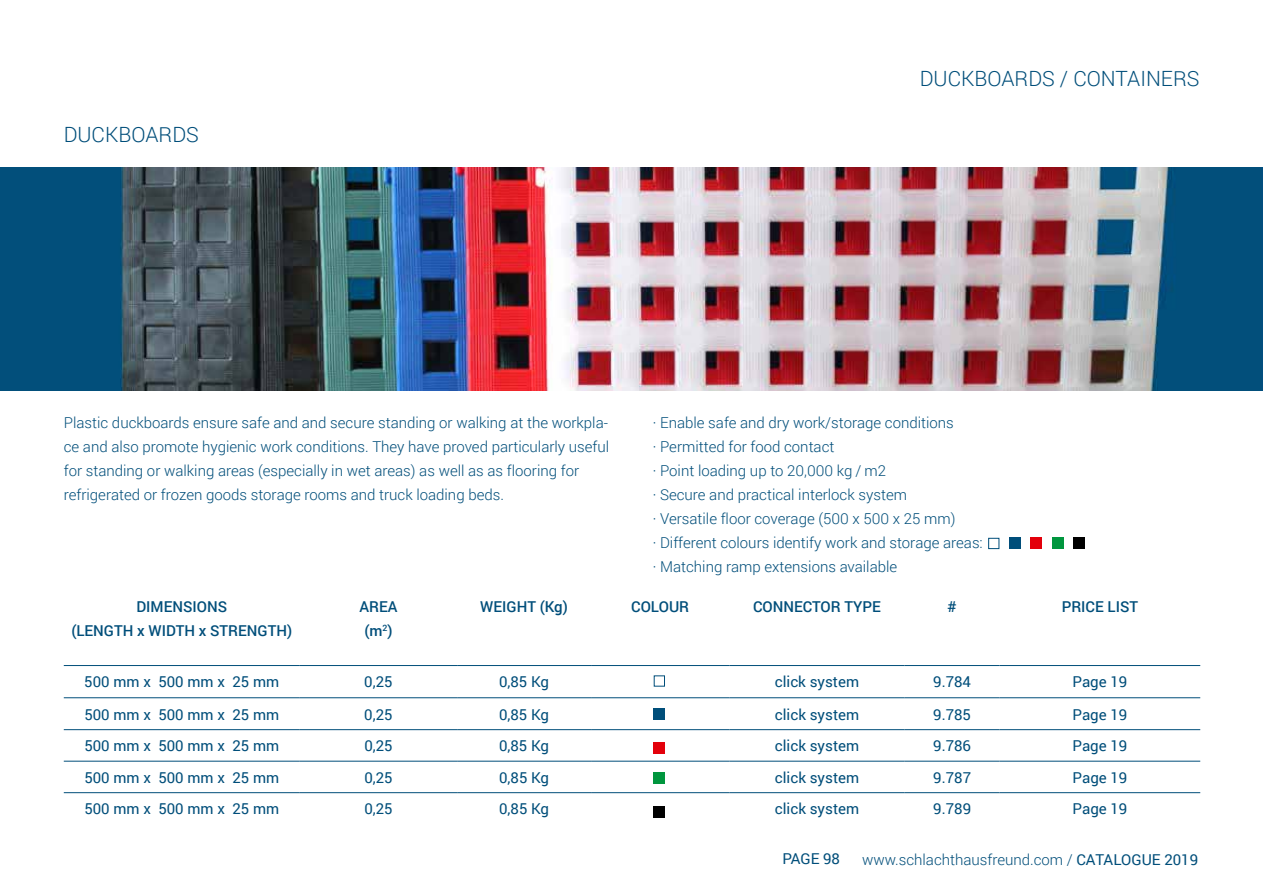
<style>
.page{position:relative;width:1263px;height:893px;background:#fff}
.page>*{position:absolute;margin:0;border:0;box-sizing:border-box;transform-origin:0 0}
.t1{font:300 21px "Roboto";color:#004e7a}
.t2{font:300 15px/24px "Roboto";color:#004e7a}
.t3{font:15px "Roboto";color:#004e7a}
.t4{font:500 15px/24px "Roboto";color:#004e7a;text-align:center}
.s1{font-weight:400}
</style>
<div class="page">
<img style="left:0;top:168px;width:1263px;height:223px">
<hr style="left:64px;top:665px;width:236px;height:1px;background:#004e7a">
<hr style="left:300px;top:665px;width:157px;height:1px;background:#004e7a">
<hr style="left:457px;top:665px;width:134px;height:1px;background:#004e7a">
<hr style="left:591px;top:665px;width:138px;height:1px;background:#004e7a">
<hr style="left:729px;top:665px;width:176px;height:1px;background:#004e7a">
<hr style="left:905px;top:665px;width:94px;height:1px;background:#004e7a">
<hr style="left:999px;top:665px;width:201px;height:1px;background:#004e7a">
<hr style="left:64px;top:697px;width:236px;height:1px;background:#004e7a">
<hr style="left:300px;top:697px;width:157px;height:1px;background:#004e7a">
<hr style="left:457px;top:697px;width:134px;height:1px;background:#004e7a">
<hr style="left:591px;top:697px;width:138px;height:1px;background:#004e7a">
<hr style="left:729px;top:697px;width:176px;height:1px;background:#004e7a">
<hr style="left:905px;top:697px;width:94px;height:1px;background:#004e7a">
<hr style="left:999px;top:697px;width:201px;height:1px;background:#004e7a">
<hr style="left:64px;top:729px;width:236px;height:1px;background:#004e7a">
<hr style="left:300px;top:729px;width:157px;height:1px;background:#004e7a">
<hr style="left:457px;top:729px;width:134px;height:1px;background:#004e7a">
<hr style="left:591px;top:729px;width:138px;height:1px;background:#004e7a">
<hr style="left:729px;top:729px;width:176px;height:1px;background:#004e7a">
<hr style="left:905px;top:729px;width:94px;height:1px;background:#004e7a">
<hr style="left:999px;top:729px;width:201px;height:1px;background:#004e7a">
<hr style="left:64px;top:761px;width:236px;height:1px;background:#004e7a">
<hr style="left:300px;top:761px;width:157px;height:1px;background:#004e7a">
<hr style="left:457px;top:761px;width:134px;height:1px;background:#004e7a">
<hr style="left:591px;top:761px;width:138px;height:1px;background:#004e7a">
<hr style="left:729px;top:761px;width:176px;height:1px;background:#004e7a">
<hr style="left:905px;top:761px;width:94px;height:1px;background:#004e7a">
<hr style="left:999px;top:761px;width:201px;height:1px;background:#004e7a">
<hr style="left:64px;top:792px;width:236px;height:1px;background:#004e7a">
<hr style="left:300px;top:792px;width:157px;height:1px;background:#004e7a">
<hr style="left:457px;top:792px;width:134px;height:1px;background:#004e7a">
<hr style="left:591px;top:792px;width:138px;height:1px;background:#004e7a">
<hr style="left:729px;top:792px;width:176px;height:1px;background:#004e7a">
<hr style="left:905px;top:792px;width:94px;height:1px;background:#004e7a">
<hr style="left:999px;top:792px;width:201px;height:1px;background:#004e7a">
<div style="left:988px;top:538px;width:11px;height:11px;border:1px solid #004e7a"></div>
<div style="left:1009px;top:538px;width:11px;height:11px;background:#004e7a"></div>
<div style="left:1031px;top:538px;width:11px;height:11px;background:#e3000b"></div>
<div style="left:1052px;top:538px;width:11px;height:11px;background:#00963e"></div>
<div style="left:1073px;top:538px;width:11px;height:11px;background:#000"></div>
<div style="left:654px;top:675px;width:11px;height:11px;border:1px solid #004e7a"></div>
<div style="left:654px;top:708px;width:11px;height:11px;background:#004e7a"></div>
<div style="left:654px;top:743px;width:11px;height:11px;background:#e3000b"></div>
<div style="left:654px;top:772px;width:11px;height:11px;background:#00963e"></div>
<div style="left:654px;top:806px;width:11px;height:11px;background:#000"></div>
<h1 class="t1" style="left:64px;top:120px;width:137px">DUCKBOARDS</h1>
<h1 class="t1" style="left:920px;top:64px;width:281px">DUCKBOARDS / CONTAINERS</h1>
<p class="t2" style="left:64px;top:410px;width:547px">Plastic duckboards ensure safe and and secure standing or walking at the workpla&shy;ce and also promote hygienic work conditions. They have proved particularly useful for standing or walking areas (especially in wet areas) as well as as flooring for refrigerated or frozen goods storage rooms and truck loading beds.</p>
<p class="t2" style="left:653px;top:410px;width:332px">· Enable safe and dry work/storage conditions<br>· Permitted for food contact<br>· Point loading up to 20,000 kg / m2<br>· Secure and practical interlock system<br>· Versatile floor coverage (500 x 500 x 25 mm)<br>· Different colours identify work and storage areas: · Matching ramp extensions available</p>
<p class="t4" style="left:71px;top:594px;width:222px">DIMENSIONS<br>(LENGTH x WIDTH x STRENGTH)</p>
<p class="t4" style="left:359px;top:594px;width:39px">AREA (m<sup>2</sup>)</p>
<p class="t4" style="left:480px;top:594px;width:89px">WEIGHT (Kg)</p>
<p class="t4" style="left:631px;top:594px;width:59px">COLOUR</p>
<p class="t4" style="left:753px;top:594px;width:129px">CONNECTOR TYPE</p>
<p class="t4" style="left:947px;top:594px;width:11px">#</p>
<p class="t4" style="left:1062px;top:594px;width:78px">PRICE LIST</p>
<p class="t3" style="left:84px;top:671px;width:196px">500 mm x 500 mm x 25 mm</p>
<p class="t3" style="left:364px;top:671px;width:30px">0,25</p>
<p class="t3" style="left:499px;top:671px;width:52px">0,85 Kg</p>
<p class="t3" style="left:775px;top:671px;width:86px">click system</p>
<p class="t3" style="left:933px;top:671px;width:39px">9.784</p>
<p class="t3" style="left:1072px;top:671px;width:56px">Page 19</p>
<p class="t3" style="left:84px;top:704px;width:196px">500 mm x 500 mm x 25 mm</p>
<p class="t3" style="left:364px;top:704px;width:30px">0,25</p>
<p class="t3" style="left:499px;top:704px;width:52px">0,85 Kg</p>
<p class="t3" style="left:775px;top:704px;width:86px">click system</p>
<p class="t3" style="left:933px;top:704px;width:39px">9.785</p>
<p class="t3" style="left:1072px;top:704px;width:56px">Page 19</p>
<p class="t3" style="left:84px;top:735px;width:196px">500 mm x 500 mm x 25 mm</p>
<p class="t3" style="left:364px;top:735px;width:30px">0,25</p>
<p class="t3" style="left:499px;top:735px;width:52px">0,85 Kg</p>
<p class="t3" style="left:775px;top:735px;width:86px">click system</p>
<p class="t3" style="left:933px;top:735px;width:39px">9.786</p>
<p class="t3" style="left:1072px;top:735px;width:56px">Page 19</p>
<p class="t3" style="left:84px;top:767px;width:196px">500 mm x 500 mm x 25 mm</p>
<p class="t3" style="left:364px;top:767px;width:30px">0,25</p>
<p class="t3" style="left:499px;top:767px;width:52px">0,85 Kg</p>
<p class="t3" style="left:775px;top:767px;width:86px">click system</p>
<p class="t3" style="left:933px;top:767px;width:39px">9.787</p>
<p class="t3" style="left:1072px;top:767px;width:56px">Page 19</p>
<p class="t3" style="left:84px;top:798px;width:196px">500 mm x 500 mm x 25 mm</p>
<p class="t3" style="left:364px;top:798px;width:30px">0,25</p>
<p class="t3" style="left:499px;top:798px;width:52px">0,85 Kg</p>
<p class="t3" style="left:775px;top:798px;width:86px">click system</p>
<p class="t3" style="left:933px;top:798px;width:39px">9.789</p>
<p class="t3" style="left:1072px;top:798px;width:56px">Page 19</p>
<p class="t3" style="left:782px;top:848px;width:59px">PAGE 98</p>
<p class="t2" style="left:862px;top:847px;width:338px">www.schlachthausfreund.com / <span class="s1">CATALOGUE 2019</span></p>
</div>
